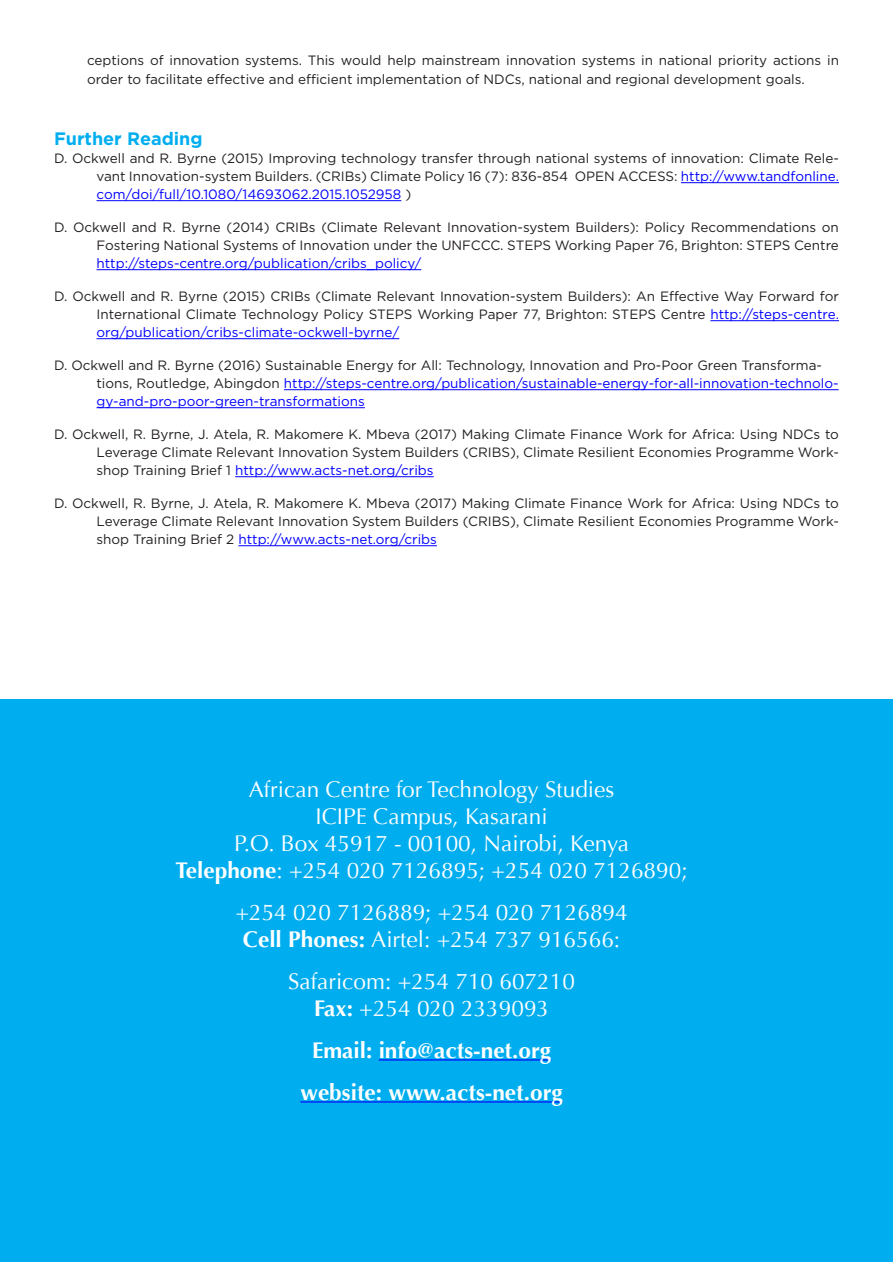
<style>
.page{position:relative;width:893px;height:1263px;background:#fff}
.page>*{position:absolute;margin:0;border:0;box-sizing:border-box;transform-origin:0 0}
.t1{font:22.65px/27px "Optima";color:#fff;text-align:center}
.t2{font:700 22.65px "Optima";color:#fff}
.AAAAhead_intro{font:700 18px "Gotham";color:#00aeef}
.AABlurb_indents{font:13.5px/18px "Gotham";color:#231f20;text-align:justify}
.s1{color:#00f}
.s2{font-weight:700}
</style>
<div class="page">
<div style="left:0;top:699px;width:893px;height:563px;background:#00aeef"></div>
<hr style="left:681px;top:182px;width:158px;height:1px;background:#00f">
<hr style="left:97px;top:200px;width:304px;height:1px;background:#00f">
<hr style="left:97px;top:269px;width:324px;height:1px;background:#00f">
<hr style="left:710px;top:320px;width:129px;height:1px;background:#00f">
<hr style="left:97px;top:338px;width:302px;height:1px;background:#00f">
<hr style="left:284px;top:389px;width:555px;height:1px;background:#00f">
<hr style="left:97px;top:407px;width:268px;height:1px;background:#00f">
<hr style="left:235px;top:476px;width:199px;height:1px;background:#00f">
<hr style="left:238px;top:545px;width:199px;height:1px;background:#00f">
<hr style="left:379px;top:1059px;width:172px;height:1px;background:#00f">
<hr style="left:300px;top:1101px;width:263px;height:1px;background:#00f">
<p class="AABlurb_indents" style="left:87px;top:50px;width:753px;line-height:19.5px">ceptions of innovation systems. This would help mainstream innovation systems in national priority actions in order to facilitate effective and efficient implementation of NDCs, national and regional development goals.</p>
<p class="AAAAhead_intro" style="left:54px;top:127px;width:150px">Further Reading</p>
<p class="AABlurb_indents" style="left:97px;top:149px;width:744px;text-indent:-43px">D. Ockwell and R. Byrne (2015) Improving technology transfer through national systems of innovation: Climate Rele&shy;vant Innovation-system Builders. (CRIBs) Climate Policy 16 (7): 836-854 OPEN ACCESS: <span class="s1">http://www.tandfonline. com/doi/full/10.1080/14693062.2015.1052958</span> )</p>
<p class="AABlurb_indents" style="left:97px;top:218px;width:744px;text-indent:-43px">D. Ockwell and R. Byrne (2014) CRIBs (Climate Relevant Innovation-system Builders): Policy Recommendations on Fostering National Systems of Innovation under the UNFCCC. STEPS Working Paper 76, Brighton: STEPS Centre <span class="s1">http://steps-centre.org/publication/cribs_policy/</span></p>
<p class="AABlurb_indents" style="left:97px;top:287px;width:744px;text-indent:-43px">D. Ockwell and R. Byrne (2015) CRIBs (Climate Relevant Innovation-system Builders): An Effective Way Forward for International Climate Technology Policy STEPS Working Paper 77, Brighton: STEPS Centre <span class="s1">http://steps-centre. org/publication/cribs-climate-ockwell-byrne/</span></p>
<p class="AABlurb_indents" style="left:97px;top:356px;width:744px;text-align:left;text-indent:-43px">D. Ockwell and R. Byrne (2016) Sustainable Energy for All: Technology, Innovation and Pro-Poor Green Transforma&shy;tions, Routledge, Abingdon <span class="s1">http://steps-centre.org/publication/sustainable-energy-for-all-innovation-technolo&shy;gy-and-pro-poor-green-transformations</span></p>
<p class="AABlurb_indents" style="left:97px;top:425px;width:744px;text-indent:-43px">D. Ockwell, R. Byrne, J. Atela, R. Makomere K. Mbeva (2017) Making Climate Finance Work for Africa: Using NDCs to Leverage Climate Relevant Innovation System Builders (CRIBS), Climate Resilient Economies Programme Work&shy;shop Training Brief 1 <span class="s1">http://www.acts-net.org/cribs</span></p>
<p class="AABlurb_indents" style="left:97px;top:494px;width:744px;text-indent:-43px">D. Ockwell, R. Byrne, J. Atela, R. Makomere K. Mbeva (2017) Making Climate Finance Work for Africa: Using NDCs to Leverage Climate Relevant Innovation System Builders (CRIBS), Climate Resilient Economies Programme Work&shy;shop Training Brief 2 <span class="s1">http://www.acts-net.org/cribs</span></p>
<p class="t1" style="left:176px;top:776px;width:514px">African Centre for Technology Studies<br>ICIPE Campus, Kasarani<br>P.O. Box 45917 - 00100, Nairobi, Kenya<br><span class="s2">Telephone</span>: +254 020 7126895; +254 020 7126890;</p>
<p class="t1" style="left:235px;top:899px;width:394px">+254 020 7126889; +254 020 7126894<br><span class="s2">Cell Phones:</span> Airtel: +254 737 916566:</p>
<p class="t1" style="left:288px;top:968px;width:288px">Safaricom: +254 710 607210<br><span class="s2">Fax:</span> +254 020 2339093</p>
<p class="t2" style="left:312px;top:1037px;width:241px">Email: info@acts-net.org</p>
<p class="t2" style="left:300px;top:1079px;width:264px">website: www.acts-net.org</p>
</div>
